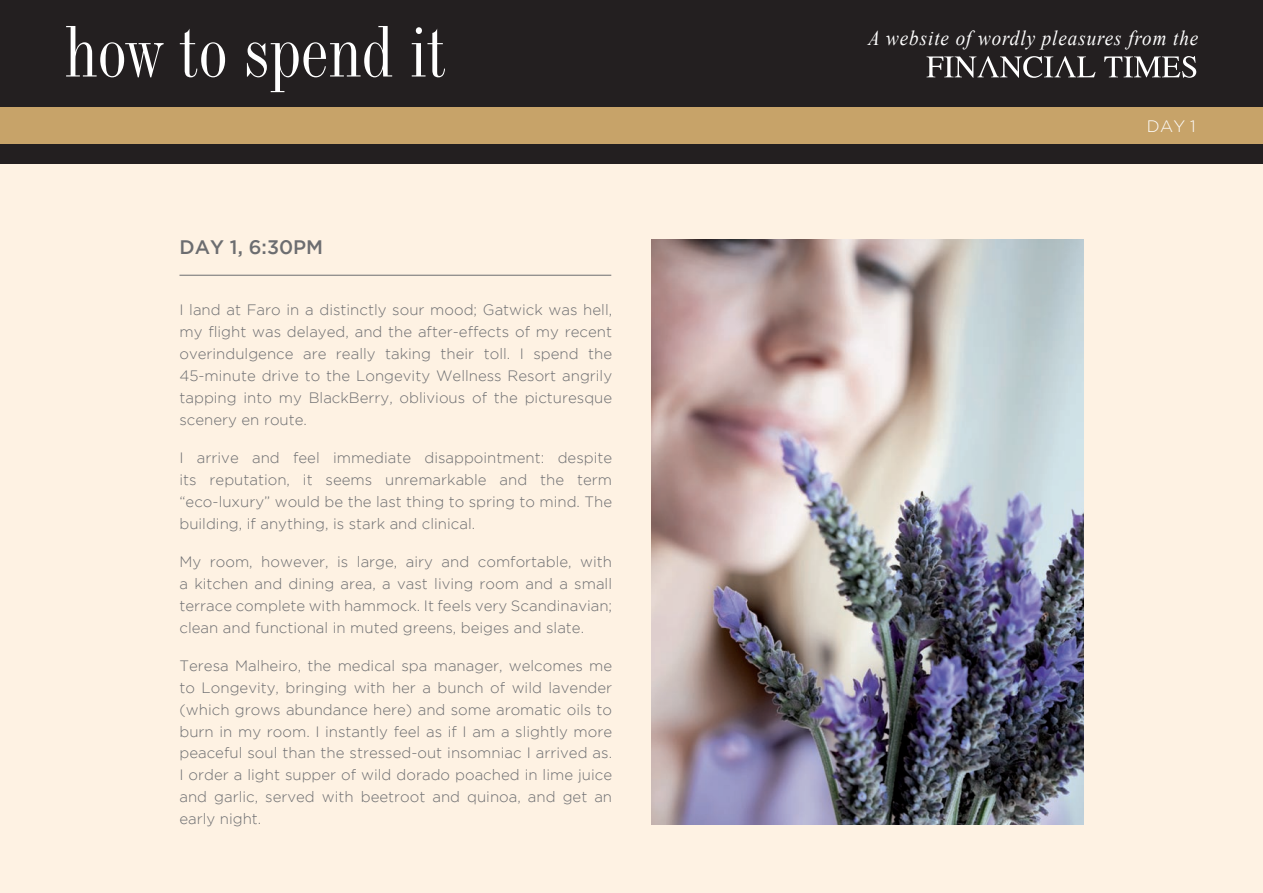
<style>
.page{position:relative;width:1263px;height:893px;background:#fef2e3}
.page>*{position:absolute;margin:0;border:0;box-sizing:border-box;transform-origin:0 0}
.t1{font:71.1px "Industrial 736 BT";color:#fff;scale:.91 1}
.t2{font:italic 21px "Times New Roman";letter-spacing:.05em;color:#fff;scale:.91 1}
.t3{font:500 19.5px "Gotham";color:#6c6d70}
.t4{font:300 16.5px "Gotham";color:#fff}
.t5{font:300 15px/21.9px "Gotham";color:#6c6d70;text-align:justify}
</style>
<div class="page">
<div style="left:0;top:0;width:1263px;height:163px;background:#231f20"></div>
<div style="left:0;top:107px;width:1263px;height:37px;background:#c7a369"></div>
<svg style="left:926px;top:56px;width:270px;height:22px"></svg>
<hr style="left:179px;top:275px;width:432px;height:1px;background:#6c6d70">
<img style="left:651px;top:240px;width:432px;height:585px">
<h1 class="t1" style="left:65px;top:7px;width:421px">how to spend it</h1>
<h2 class="t2" style="left:868px;top:23px;width:364px">A website of wordly pleasures from the</h2>
<h3 class="t3" style="left:179px;top:236px;width:145px">DAY 1, 6:30PM</h3>
<p class="t5" style="left:179px;top:299px;width:434px">I land at Faro in a distinctly sour mood; Gatwick was hell, my flight was delayed, and the after-effects of my recent overindulgence are really taking their toll. I spend the 45-minute drive to the Longevity Wellness Resort angrily tapping into my BlackBerry, oblivious of the picturesque scenery en route.</p>
<p class="t5" style="left:179px;top:447px;width:434px">I arrive and feel immediate disappointment: despite its reputation, it seems unremarkable and the term “eco-luxury” would be the last thing to spring to mind. The building, if anything, is stark and clinical.</p>
<p class="t5" style="left:179px;top:550px;width:434px">My room, however, is large, airy and comfortable, with a kitchen and dining area, a vast living room and a small terrace complete with hammock. It feels very Scandinavian; clean and functional in muted greens, beiges and slate.</p>
<p class="t5" style="left:179px;top:654px;width:434px">Teresa Malheiro, the medical spa manager, welcomes me to Longevity, bringing with her a bunch of wild lavender (which grows abundance here) and some aromatic oils to burn in my room. I instantly feel as if I am a slightly more peaceful soul than the stressed-out insomniac I arrived as.<br>I order a light supper of wild dorado poached in lime juice and garlic, served with beetroot and quinoa, and get an early night.</p>
<p class="t4" style="left:1147px;top:117px;width:50px">DAY 1</p>
</div>
